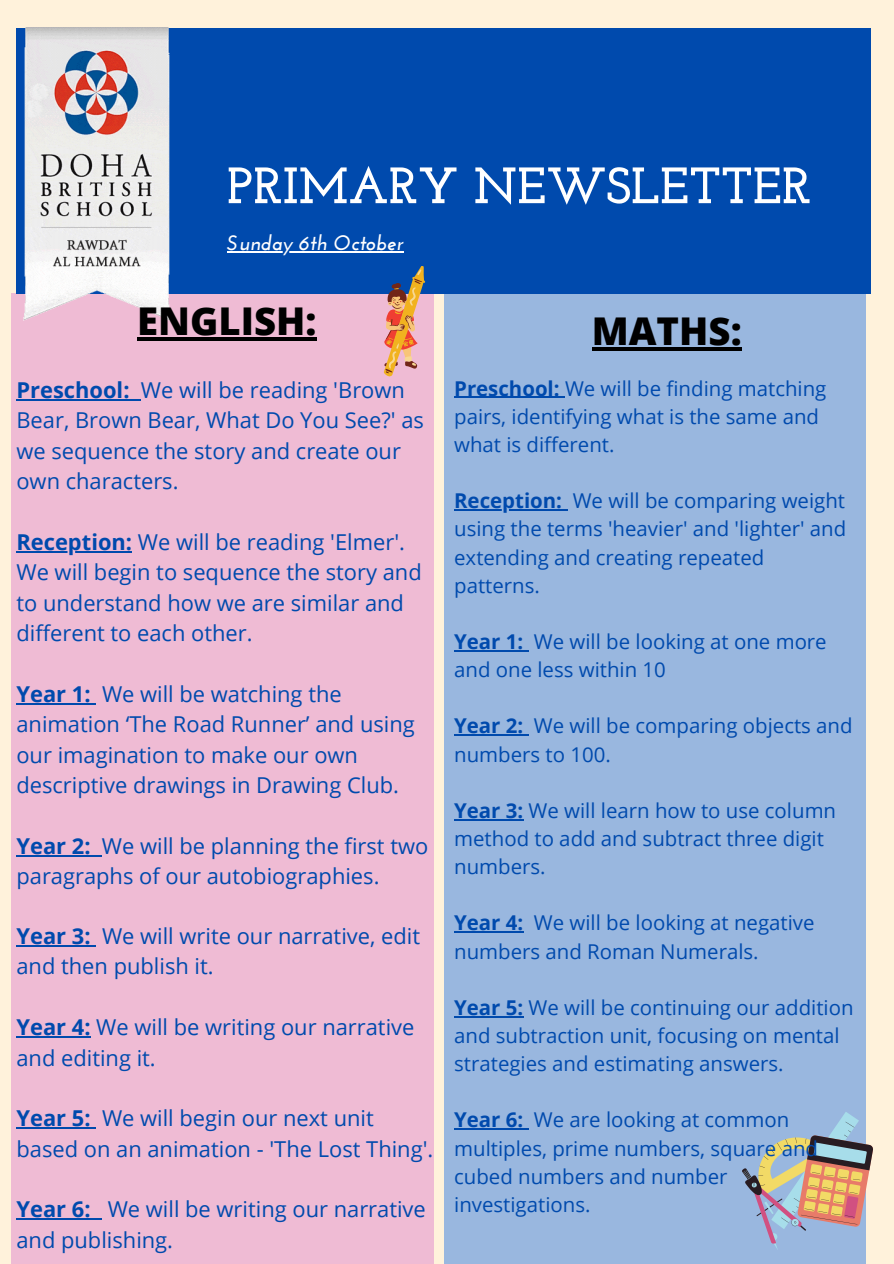
<style>
.page{position:relative;width:894px;height:1264px;background:#fff}
.page>*{position:absolute;margin:0;border:0;box-sizing:border-box;transform-origin:0 0}
.t1{font:700 51px "Josefin Slab";color:#fff}
.t2{font:800 38.25px "Open Sans";color:#000}
.t3{font:21.9px/30.3px "Open Sans";color:#004aad}
.t4{font:700 21.9px "Open Sans";color:#004aad}
.t5{font:italic 700 21px "Josefin Sans";color:#fff}
.t6{font:20.4px/28.2px "Open Sans";color:#004aad}
.t7{font:700 20.4px "Open Sans";color:#004aad}
.s1{font-weight:700}
</style>
<div class="page">
<div style="left:0;top:0;width:893px;height:1263px;background:#fff2db"></div>
<div style="left:11px;top:294px;width:422px;height:969px;background:#efbbd4"></div>
<div style="left:444px;top:294px;width:421px;height:969px;background:#99b7df"></div>
<div style="left:16px;top:29px;width:854px;height:265px;background:#004aad"></div>
<img style="left:16px;top:27px;width:161px;height:294px">
<svg style="left:383px;top:266px;width:42px;height:110px"></svg>
<svg style="left:742px;top:1111px;width:131px;height:138px"></svg>
<hr style="left:137px;top:337px;width:179px;height:4px;background:#000">
<hr style="left:591px;top:347px;width:150px;height:3px;background:#000">
<hr style="left:16px;top:399px;width:113px;height:1px;background:#004aad">
<svg style="left:129px;top:399px;width:12px;height:1px"></svg>
<hr style="left:16px;top:551px;width:116px;height:1px;background:#004aad">
<hr style="left:16px;top:703px;width:75px;height:1px;background:#004aad">
<hr style="left:16px;top:855px;width:75px;height:1px;background:#004aad">
<hr style="left:16px;top:945px;width:75px;height:1px;background:#004aad">
<hr style="left:16px;top:1036px;width:75px;height:1px;background:#004aad">
<hr style="left:16px;top:1127px;width:75px;height:1px;background:#004aad">
<hr style="left:16px;top:1218px;width:75px;height:1px;background:#004aad">
<hr style="left:454px;top:397px;width:111px;height:1px;background:#004aad">
<hr style="left:454px;top:509px;width:108px;height:1px;background:#004aad">
<hr style="left:454px;top:650px;width:69px;height:1px;background:#004aad">
<hr style="left:454px;top:734px;width:69px;height:1px;background:#004aad">
<hr style="left:454px;top:819px;width:69px;height:1px;background:#004aad">
<hr style="left:454px;top:931px;width:69px;height:1px;background:#004aad">
<hr style="left:454px;top:1015px;width:69px;height:2px;background:#004aad">
<hr style="left:454px;top:1128px;width:69px;height:1px;background:#004aad">
<hr style="left:227px;top:251px;width:176px;height:2px;background:#fff">
<p class="t1" style="left:227px;top:165px;width:585px">PRIMARY NEWSLETTER</p>
<p class="t5" style="left:227px;top:235px;width:178px">Sunday 6th October</p>
<h1 class="t2" style="left:137px;top:294px;width:181px">ENGLISH:</h1>
<h3 class="t2" style="left:591px;top:304px;width:151px">MATHS:</h3>
<p class="t3" style="left:16px;top:374px;width:409px"><span class="s1">Preschool:</span> We will be reading 'Brown<br>Bear, Brown Bear, What Do You See?' as we sequence the story and create our own characters.</p>
<p class="t6" style="left:454px;top:374px;width:373px"><span class="s1">Preschool:</span> We will be finding matching pairs, identifying what is the same and what is different.</p>
<p class="t3" style="left:16px;top:526px;width:406px"><span class="s1">Reception:</span> We will be reading 'Elmer'.<br>We will begin to sequence the story and to understand how we are similar and different to each other.</p>
<p class="t3" style="left:16px;top:678px;width:400px"><span class="s1">Year 1:</span> We will be watching the animation ‘The Road Runner’ and using our imagination to make our own descriptive drawings in Drawing Club.</p>
<p class="t3" style="left:16px;top:830px;width:413px"><span class="s1">Year 2:</span> We will be planning the first two paragraphs of our autobiographies.</p>
<p class="t4" style="left:16px;top:920px;width:76px">Year 3:</p>
<p class="t3" style="left:16px;top:920px;width:405px;text-indent:85px">We will write our narrative, edit and then publish it.</p>
<p class="t3" style="left:16px;top:1011px;width:399px"><span class="s1">Year 4:</span> We will be writing our narrative</p>
<p class="t3" style="left:16px;top:1041px;width:141px">and editing it.</p>
<p class="t4" style="left:16px;top:1102px;width:76px">Year 5:</p>
<p class="t3" style="left:16px;top:1102px;width:418px;text-indent:85px">We will begin our next unit based on an animation - 'The Lost Thing'.</p>
<p class="t4" style="left:16px;top:1194px;width:76px">Year 6:</p>
<p class="t3" style="left:16px;top:1193px;width:411px;text-indent:91px">We will be writing our narrative and publishing.</p>
<p class="t6" style="left:454px;top:486px;width:393px;text-align:justify"><span class="s1">Reception:</span> We will be comparing weight using the terms 'heavier' and 'lighter' and extending and creating repeated</p>
<h2 class="t6" style="left:454px;top:570px;width:87px">patterns.</h2>
<h2 class="t6" style="left:454px;top:627px;width:374px"><span class="s1">Year 1:</span> We will be looking at one more and one less within 10</h2>
<p class="t6" style="left:454px;top:711px;width:400px"><span class="s1">Year 2:</span> We will be comparing objects and</p>
<p class="t6" style="left:454px;top:739px;width:158px">numbers to 100.</p>
<p class="t6" style="left:454px;top:795px;width:383px"><span class="s1">Year 3:</span> We will learn how to use column method to add and subtract three digit</p>
<p class="t6" style="left:454px;top:852px;width:93px">numbers.</p>
<p class="t6" style="left:454px;top:908px;width:362px"><span class="s1">Year 4:</span> We will be looking at negative</p>
<p class="t6" style="left:454px;top:936px;width:306px">numbers and Roman Numerals.</p>
<p class="t6" style="left:454px;top:992px;width:401px"><span class="s1">Year 5:</span> We will be continuing our addition and subtraction unit, focusing on mental</p>
<p class="t6" style="left:454px;top:1049px;width:331px">strategies and estimating answers.</p>
<p class="t7" style="left:454px;top:1105px;width:71px">Year 6:</p>
<p class="t6" style="left:454px;top:1105px;width:365px;text-indent:80px">We are looking at common multiples, prime numbers, square and cubed numbers and number investigations.</p>
</div>
